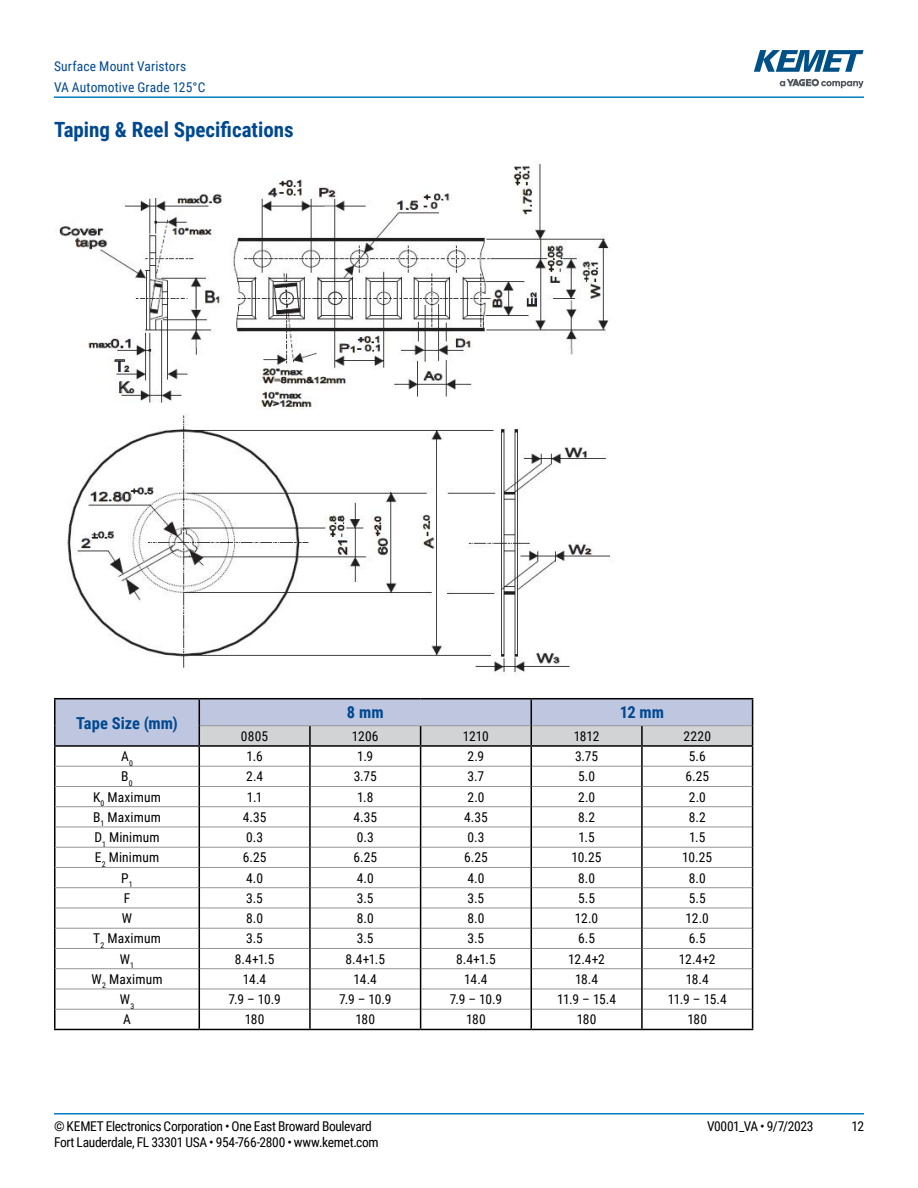
<style>
.page{position:relative;width:918px;height:1188px;background:#fff}
.page>*{position:absolute;margin:0;border:0;box-sizing:border-box;transform-origin:0 0}
.t1{font:700 21px "Roboto Condensed";color:#004990}
.t2{font:700 16.5px "Roboto Condensed";letter-spacing:.005em;color:#004990}
.t3{font:13.5px "Roboto Condensed";letter-spacing:-.02em;color:#000}
.t4{font:13.5px "Roboto Condensed";letter-spacing:.01em;color:#000}
.t5{font:13.5px/21px "Roboto Condensed";letter-spacing:.015em;color:#004990}
</style>
<div class="page">
<hr style="left:54px;top:1113px;width:810px;height:2px;background:#007dc3">
<hr style="left:54px;top:96px;width:810px;height:2px;background:#007dc3">
<svg style="left:780px;top:79px;width:84px;height:9px"></svg>
<svg style="left:754px;top:50px;width:110px;height:22px"></svg>
<img style="left:59px;top:164px;width:550px;height:246px">
<img style="left:67px;top:414px;width:545px;height:262px">
<hr style="left:199px;top:1029px;width:111px;height:1px;background:#000">
<hr style="left:310px;top:1029px;width:111px;height:1px;background:#000">
<hr style="left:421px;top:1029px;width:110px;height:1px;background:#000">
<hr style="left:531px;top:1029px;width:111px;height:1px;background:#000">
<hr style="left:642px;top:1029px;width:111px;height:1px;background:#000">
<hr style="left:54px;top:1029px;width:145px;height:1px;background:#000">
<hr style="left:54px;top:698px;width:145px;height:1px;background:#000">
<hr style="left:199px;top:698px;width:111px;height:1px;background:#000">
<hr style="left:310px;top:698px;width:111px;height:1px;background:#000">
<hr style="left:421px;top:698px;width:110px;height:1px;background:#000">
<hr style="left:531px;top:698px;width:111px;height:1px;background:#000">
<hr style="left:642px;top:698px;width:111px;height:1px;background:#000">
<svg style="left:54px;top:699px;width:699px;height:330px"></svg>
<p class="t5" style="left:54px;top:55px;width:153px">Surface Mount Varistors<br>VA Automotive Grade 125°C</p>
<h1 class="t1" style="left:54px;top:115px;width:241px">Taping &amp; Reel Specifications</h1>
<p class="t2" style="left:76px;top:711px;width:103px">Tape Size (mm)</p>
<p class="t2" style="left:347px;top:701px;width:38px">8 mm</p>
<p class="t2" style="left:620px;top:701px;width:46px">12 mm</p>
<p class="t3" style="left:241px;top:726px;width:29px">0805</p>
<p class="t3" style="left:352px;top:726px;width:28px">1206</p>
<p class="t3" style="left:463px;top:726px;width:27px">1210</p>
<p class="t3" style="left:574px;top:726px;width:27px">1812</p>
<p class="t3" style="left:683px;top:726px;width:29px">2220</p>
<p class="t3" style="left:121px;top:747px;width:13px">A<sub>0</sub></p>
<p class="t3" style="left:247px;top:747px;width:18px">1.6</p>
<p class="t3" style="left:357px;top:747px;width:17px">1.9</p>
<p class="t3" style="left:468px;top:747px;width:18px">2.9</p>
<p class="t3" style="left:575px;top:747px;width:25px">3.75</p>
<p class="t3" style="left:689px;top:747px;width:18px">5.6</p>
<p class="t3" style="left:121px;top:767px;width:13px">B<sub>0</sub></p>
<p class="t3" style="left:246px;top:767px;width:19px">2.4</p>
<p class="t3" style="left:354px;top:767px;width:25px">3.75</p>
<p class="t3" style="left:468px;top:767px;width:18px">3.7</p>
<p class="t3" style="left:578px;top:767px;width:18px">5.0</p>
<p class="t3" style="left:685px;top:767px;width:25px">6.25</p>
<p class="t4" style="left:93px;top:787px;width:69px">K<sub>0</sub> Maximum</p>
<p class="t3" style="left:247px;top:787px;width:17px">1.1</p>
<p class="t3" style="left:357px;top:787px;width:18px">1.8</p>
<p class="t3" style="left:467px;top:787px;width:19px">2.0</p>
<p class="t3" style="left:578px;top:787px;width:19px">2.0</p>
<p class="t3" style="left:689px;top:787px;width:19px">2.0</p>
<p class="t4" style="left:93px;top:808px;width:69px">B<sub>1</sub> Maximum</p>
<p class="t3" style="left:243px;top:808px;width:25px">4.35</p>
<p class="t3" style="left:353px;top:808px;width:25px">4.35</p>
<p class="t3" style="left:464px;top:808px;width:25px">4.35</p>
<p class="t3" style="left:578px;top:808px;width:19px">8.2</p>
<p class="t3" style="left:689px;top:808px;width:19px">8.2</p>
<p class="t4" style="left:94px;top:828px;width:67px">D<sub>1</sub> Minimum</p>
<p class="t3" style="left:246px;top:828px;width:18px">0.3</p>
<p class="t3" style="left:357px;top:828px;width:18px">0.3</p>
<p class="t3" style="left:467px;top:828px;width:18px">0.3</p>
<p class="t3" style="left:578px;top:828px;width:18px">1.5</p>
<p class="t3" style="left:689px;top:828px;width:18px">1.5</p>
<p class="t4" style="left:95px;top:848px;width:66px">E<sub>2</sub> Minimum</p>
<p class="t3" style="left:243px;top:848px;width:25px">6.25</p>
<p class="t3" style="left:353px;top:848px;width:25px">6.25</p>
<p class="t3" style="left:464px;top:848px;width:25px">6.25</p>
<p class="t3" style="left:572px;top:848px;width:32px">10.25</p>
<p class="t3" style="left:682px;top:848px;width:32px">10.25</p>
<p class="t3" style="left:121px;top:868px;width:13px">P<sub>1</sub></p>
<p class="t3" style="left:246px;top:868px;width:18px">4.0</p>
<p class="t3" style="left:357px;top:868px;width:18px">4.0</p>
<p class="t3" style="left:467px;top:868px;width:18px">4.0</p>
<p class="t3" style="left:578px;top:868px;width:18px">8.0</p>
<p class="t3" style="left:689px;top:868px;width:18px">8.0</p>
<p class="t3" style="left:124px;top:889px;width:8px">F</p>
<p class="t3" style="left:246px;top:889px;width:18px">3.5</p>
<p class="t3" style="left:357px;top:889px;width:18px">3.5</p>
<p class="t3" style="left:468px;top:889px;width:18px">3.5</p>
<p class="t3" style="left:578px;top:889px;width:18px">5.5</p>
<p class="t3" style="left:689px;top:889px;width:18px">5.5</p>
<p class="t3" style="left:122px;top:909px;width:12px">W</p>
<p class="t3" style="left:246px;top:909px;width:18px">8.0</p>
<p class="t3" style="left:357px;top:909px;width:18px">8.0</p>
<p class="t3" style="left:468px;top:909px;width:18px">8.0</p>
<p class="t3" style="left:575px;top:909px;width:25px">12.0</p>
<p class="t3" style="left:686px;top:909px;width:25px">12.0</p>
<p class="t4" style="left:93px;top:929px;width:69px">T<sub>2</sub> Maximum</p>
<p class="t3" style="left:246px;top:929px;width:18px">3.5</p>
<p class="t3" style="left:357px;top:929px;width:18px">3.5</p>
<p class="t3" style="left:468px;top:929px;width:18px">3.5</p>
<p class="t3" style="left:578px;top:929px;width:18px">6.5</p>
<p class="t3" style="left:689px;top:929px;width:18px">6.5</p>
<p class="t3" style="left:120px;top:949px;width:16px">W<sub>1</sub></p>
<p class="t3" style="left:235px;top:949px;width:41px">8.4+1.5</p>
<p class="t3" style="left:346px;top:949px;width:41px">8.4+1.5</p>
<p class="t3" style="left:456px;top:949px;width:41px">8.4+1.5</p>
<p class="t3" style="left:568px;top:949px;width:38px">12.4+2</p>
<p class="t3" style="left:679px;top:949px;width:38px">12.4+2</p>
<p class="t4" style="left:91px;top:970px;width:73px">W<sub>2</sub> Maximum</p>
<p class="t3" style="left:243px;top:970px;width:25px">14.4</p>
<p class="t3" style="left:354px;top:970px;width:25px">14.4</p>
<p class="t3" style="left:464px;top:970px;width:25px">14.4</p>
<p class="t3" style="left:575px;top:970px;width:25px">18.4</p>
<p class="t3" style="left:686px;top:970px;width:25px">18.4</p>
<p class="t3" style="left:120px;top:990px;width:16px">W<sub>3</sub></p>
<p class="t3" style="left:229px;top:990px;width:54px">7.9 – 10.9</p>
<p class="t3" style="left:339px;top:990px;width:54px">7.9 – 10.9</p>
<p class="t3" style="left:450px;top:990px;width:54px">7.9 – 10.9</p>
<p class="t3" style="left:557px;top:990px;width:60px">11.9 – 15.4</p>
<p class="t3" style="left:668px;top:990px;width:60px">11.9 – 15.4</p>
<p class="t3" style="left:123px;top:1010px;width:9px">A</p>
<p class="t3" style="left:245px;top:1010px;width:21px">180</p>
<p class="t3" style="left:355px;top:1010px;width:21px">180</p>
<p class="t3" style="left:466px;top:1010px;width:21px">180</p>
<p class="t3" style="left:577px;top:1010px;width:21px">180</p>
<p class="t3" style="left:687px;top:1010px;width:21px">180</p>
<p class="t3" style="left:54px;top:1116px;width:319px">© KEMET Electronics Corporation • One East Broward Boulevard</p>
<p class="t3" style="left:707px;top:1116px;width:108px">V0001_VA • 9/7/2023</p>
<p class="t3" style="left:852px;top:1116px;width:14px">12</p>
<p class="t3" style="left:54px;top:1133px;width:326px">Fort Lauderdale, FL 33301 USA • 954-766-2800 • www.kemet.com</p>
</div>
